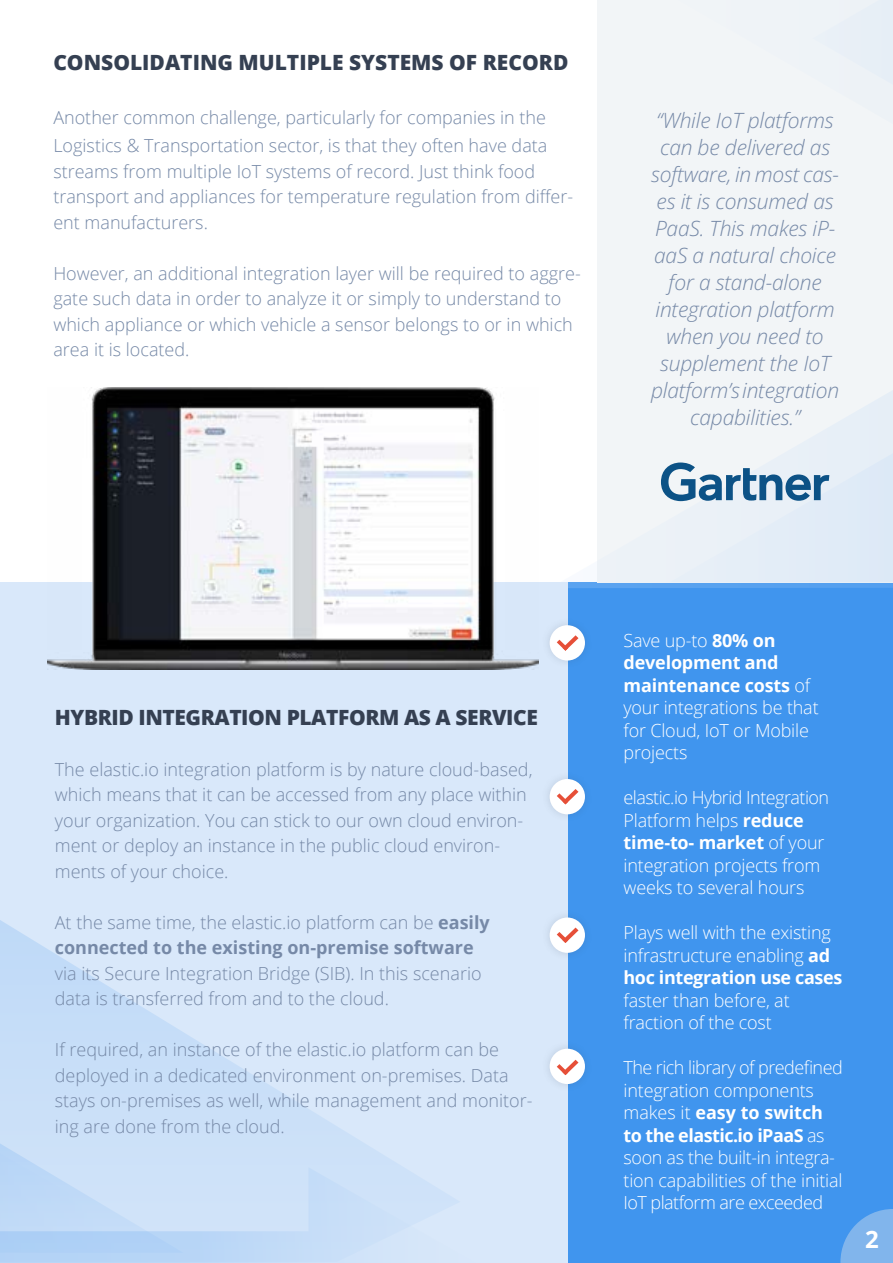
<style>
.page{position:relative;width:893px;height:1263px;background:#fff}
.page>*{position:absolute;margin:0;border:0;box-sizing:border-box;transform-origin:0 0}
.t1{font:700 24px "Open Sans";color:#fff}
.t2{font:italic 300 21px/27px "Open Sans";letter-spacing:-.01em;color:#7689a7;text-align:center}
.t3{font:800 21px "Open Sans";color:#354052}
.t4{font:800 21px "Open Sans";letter-spacing:-.02em;color:#354052}
.t5{font:300 18px/25.5px "Open Sans";color:#7689a7}
.t6{font:300 18px/22.5px "Open Sans";letter-spacing:-.01em;color:#fff}
.t7{font:700 18px/25.5px "Open Sans";color:#7689a7}
.s1{font-weight:300}
.s2{font-weight:700}
</style>
<div class="page">
<div style="left:567px;top:582px;width:326px;height:681px;background:#4095ee"></div>
<div style="left:597px;top:0;width:296px;height:582px;background:#f2f5f7"></div>
<div style="left:861px;top:0;width:32px;height:84px;background:#e7eff6"></div>
<svg style="left:567px;top:391px;width:326px;height:302px"></svg>
<div style="left:0;top:582px;width:567px;height:681px;background:#d9e8fa"></div>
<svg style="left:0;top:920px;width:402px;height:247px"></svg>
<div style="left:542px;top:617px;width:51px;height:51px;background:#364052;opacity:.16"></div>
<div style="left:550px;top:625px;width:35px;height:35px;background:#fff;border-radius:50%"></div>
<div style="left:542px;top:771px;width:51px;height:51px;background:#364052;opacity:.16"></div>
<div style="left:550px;top:779px;width:35px;height:35px;background:#fff;border-radius:50%"></div>
<div style="left:542px;top:909px;width:51px;height:51px;background:#364052;opacity:.16"></div>
<div style="left:550px;top:917px;width:35px;height:36px;background:#fff;border-radius:50%"></div>
<div style="left:542px;top:1041px;width:51px;height:51px;background:#364052;opacity:.16"></div>
<div style="left:550px;top:1049px;width:35px;height:35px;background:#fff;border-radius:50%"></div>
<svg style="left:557px;top:635px;width:21px;height:16px"></svg>
<svg style="left:557px;top:789px;width:21px;height:15px"></svg>
<svg style="left:557px;top:927px;width:21px;height:16px"></svg>
<svg style="left:557px;top:1060px;width:21px;height:15px"></svg>
<svg style="left:840px;top:1209px;width:53px;height:54px"></svg>
<svg style="left:661px;top:462px;width:168px;height:39px"></svg>
<div style="left:0;top:1095px;width:255px;height:72px;background:#cbe0f8"></div>
<svg style="left:0;top:1167px;width:431px;height:96px"></svg>
<img style="left:48px;top:387px;width:490px;height:282px">
<p class="t3" style="left:53px;top:46px;width:517px">CONSOLIDATING MULTIPLE SYSTEMS OF RECORD</p>
<p class="t5" style="left:53px;top:103px;width:496px;line-height:28.5px">Another common challenge, particularly for companies in the<br>Logistics &amp; Transportation sector, is that they often have data</p>
<p class="t5" style="left:53px;top:158px;width:521px">streams from multiple IoT systems of record. Just think food transport and appliances for temperature regulation from differ&shy;ent manufacturers.</p>
<p class="t5" style="left:53px;top:260px;width:529px">However, an additional integration layer will be required to aggre&shy;gate such data in order to analyze it or simply to understand to which appliance or which vehicle a sensor belongs to or in which area it is located.</p>
<p class="t2" style="left:651px;top:106px;width:189px">“While IoT platforms can be delivered as software, in most cas&shy;es it is consumed as<br>PaaS. This makes iP&shy;aaS a natural choice for a stand-alone integration platform when you need to supplement the IoT platform’s integration capabilities.”</p>
<p class="t4" style="left:55px;top:701px;width:485px">HYBRID INTEGRATION PLATFORM AS A SERVICE</p>
<p class="t5" style="left:55px;top:756px;width:479px">The elastic.io integration platform is by nature cloud-based, which means that it can be accessed from any place within your organization. You can stick to our own cloud environ&shy;ment or deploy an instance in the public cloud environ&shy;ments of your choice.</p>
<p class="t7" style="left:55px;top:909px;width:436px"><span class="s1">At the same time, the elastic.io platform can be</span> easily connected to the existing on-premise software</p>
<p class="t5" style="left:55px;top:960px;width:428px">via its Secure Integration Bridge (SIB). In this scenario data is transferred from and to the cloud.</p>
<p class="t5" style="left:55px;top:1037px;width:479px">If required, an instance of the elastic.io platform can be deployed in a dedicated environment on-premises. Data stays on-premises as well, while management and monitor&shy;ing are done from the cloud.</p>
<p class="t6" style="left:623px;top:628px;width:197px">Save up-to <span class="s2">80% on development and maintenance costs</span> of your integrations be that for Cloud, IoT or Mobile projects</p>
<p class="t6" style="left:623px;top:786px;width:207px">elastic.io Hybrid Integration<br>Platform helps <span class="s2">reduce time-to- market</span> of your integration projects from weeks to several hours</p>
<p class="t6" style="left:623px;top:921px;width:220px">Plays well with the existing infrastructure enabling <span class="s2">ad hoc integration use cases</span></p>
<p class="t6" style="left:623px;top:988px;width:168px">faster than before, at fraction of the cost</p>
<p class="t6" style="left:623px;top:1056px;width:221px">The rich library of predefined integration components makes it <span class="s2">easy to switch to the elastic.io iPaaS</span> as soon as the built-in integra&shy;tion capabilities of the initial<br>IoT platform are exceeded</p>
<h1 class="t1" style="left:865px;top:1223px;width:15px">2</h1>
</div>
